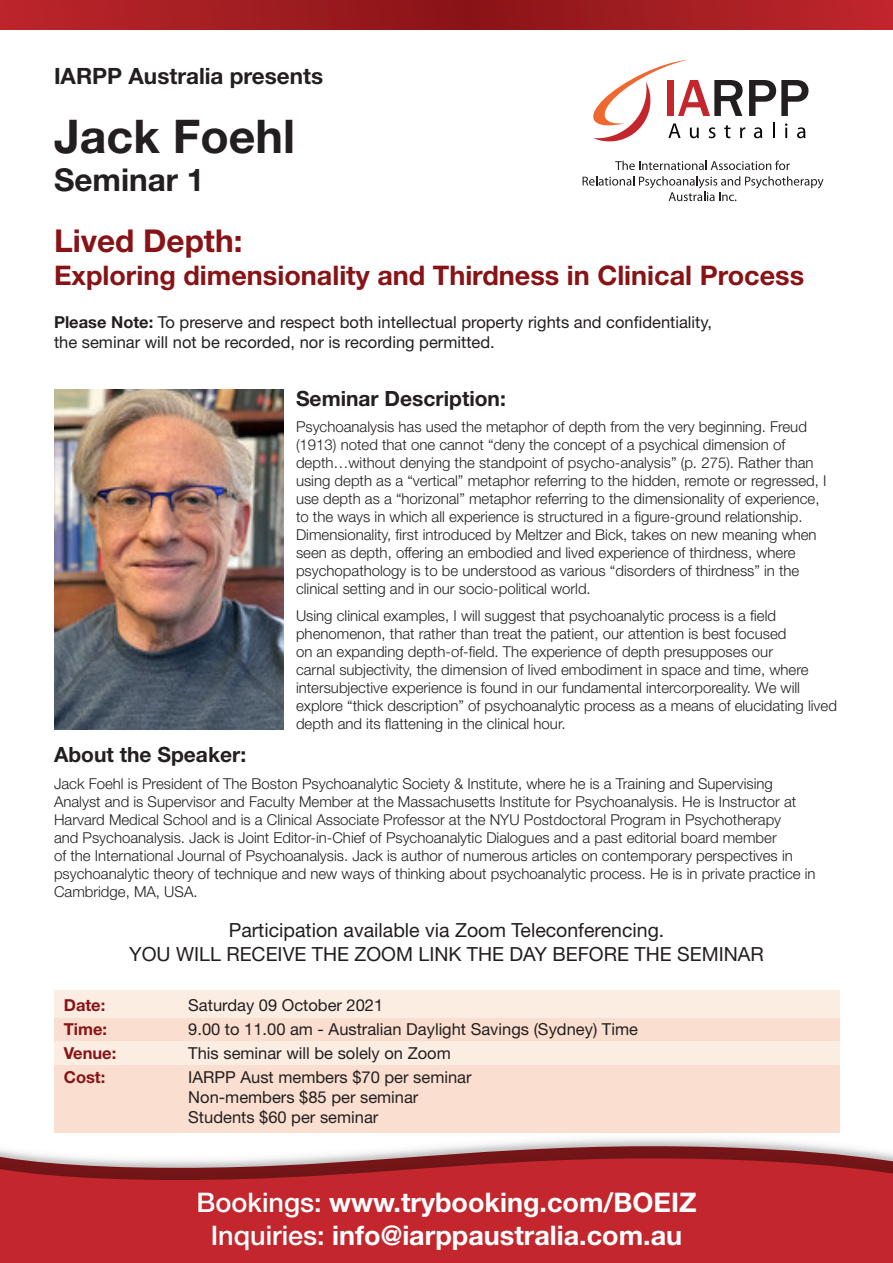
<style>
.page{position:relative;width:893px;height:1263px;background:#fff}
.page>*{position:absolute;margin:0;border:0;box-sizing:border-box;transform-origin:0 0}
.t1{font:700 46.5px "Helvetica Neue";color:#231f20}
.t2{font:700 31.5px "Helvetica Neue";color:#881316}
.t3{font:700 31.5px "Helvetica Neue";color:#231f20}
.t4{font:700 27px "Helvetica Neue";color:#fff}
.t5{font:700 27px "Helvetica Neue";color:#881316}
.t6{font:700 22.5px "Helvetica Neue";color:#231f20}
.t7{font:700 21px "Helvetica Neue";color:#231f20}
.t8{font:19.5px/23.4px "Helvetica Neue";color:#231f20;text-align:center}
.t9{font:16.5px/19.8px "Helvetica Neue";color:#231f20}
.t10{font:700 16.5px "Helvetica Neue";color:#881316}
.t11{font:300 15px/18px "Helvetica Neue";color:#231f20}
.s1{font-weight:700}
.s2{font-weight:500}
</style>
<div class="page">
<div style="left:0;top:1121px;width:893px;height:142px;background:#231f20;opacity:.25"></div>
<svg style="left:0;top:1145px;width:893px;height:118px;background:#be373d"></svg>
<svg style="left:0;top:0;width:893px;height:30px;background:#a31d21"></svg>
<svg style="left:615px;top:161px;width:175px;height:9px"></svg>
<svg style="left:583px;top:176px;width:240px;height:25px"></svg>
<svg style="left:593px;top:60px;width:215px;height:82px"></svg>
<img style="left:54px;top:389px;width:229px;height:341px">
<div style="left:54px;top:990px;width:785px;height:143px;background:#fcede2"></div>
<div style="left:54px;top:1018px;width:785px;height:22px;background:#fadfd0"></div>
<div style="left:54px;top:1065px;width:785px;height:68px;background:#fadfd0"></div>
<p class="t6" style="left:54px;top:62px;width:271px">IARPP Australia presents</p>
<p class="t1" style="left:54px;top:108px;width:243px">Jack Foehl</p>
<p class="t3" style="left:54px;top:160px;width:152px">Seminar 1</p>
<p class="t2" style="left:54px;top:222px;width:190px">Lived Depth:</p>
<p class="t5" style="left:54px;top:258px;width:752px">Exploring dimensionality and Thirdness in Clinical Process</p>
<p class="t9" style="left:54px;top:312px;width:659px"><span class="s1">Please Note:</span> To preserve and respect both intellectual property rights and confidentiality, the seminar will not be recorded, nor is recording permitted.</p>
<p class="t7" style="left:296px;top:385px;width:211px">Seminar Description:</p>
<p class="t11" style="left:296px;top:417px;width:532px">Psychoanalysis has used the metaphor of depth from the very beginning. Freud (1913) noted that one cannot “deny the concept of a psychical dimension of depth…without denying the standpoint of psycho-analysis” (p. 275). Rather than using depth as a “vertical” metaphor referring to the hidden, remote or regressed, I use depth as a “horizonal” metaphor referring to the dimensionality of experience, to the ways in which all experience is structured in a figure-ground relationship.<br>Dimensionality, first introduced by Meltzer and Bick, takes on new meaning when seen as depth, offering an embodied and lived experience of thirdness, where psychopathology is to be understood as various “disorders of thirdness” in the clinical setting and in our socio-political world.</p>
<p class="t11" style="left:296px;top:606px;width:542px">Using clinical examples, I will suggest that psychoanalytic process is a field phenomenon, that rather than treat the patient, our attention is best focused<br>on an expanding depth-of-field. The experience of depth presupposes our<br>carnal subjectivity, the dimension of lived embodiment in space and time, where intersubjective experience is found in our fundamental intercorporeality. We will explore “thick description” of psychoanalytic process as a means of elucidating lived depth and its flattening in the clinical hour.</p>
<p class="t7" style="left:54px;top:742px;width:194px">About the Speaker:</p>
<p class="t11" style="left:54px;top:774px;width:763px">Jack Foehl is President of The Boston Psychoanalytic Society &amp; Institute, where he is a Training and Supervising Analyst and is Supervisor and Faculty Member at the Massachusetts Institute for Psychoanalysis. He is Instructor at Harvard Medical School and is a Clinical Associate Professor at the NYU Postdoctoral Program in Psychotherapy<br>and Psychoanalysis. Jack is Joint Editor-in-Chief of Psychoanalytic Dialogues and a past editorial board member<br>of the International Journal of Psychoanalysis. Jack is author of numerous articles on contemporary perspectives in psychoanalytic theory of technique and new ways of thinking about psychoanalytic process. He is in private practice in Cambridge, MA, USA.</p>
<p class="t8" style="left:129px;top:918px;width:636px">Participation available via Zoom Teleconferencing.<br>YOU WILL RECEIVE THE ZOOM LINK THE DAY BEFORE THE SEMINAR</p>
<p class="t10" style="left:64px;top:995px;width:43px">Date:</p>
<p class="t9" style="left:188px;top:995px;width:197px">Saturday 09 October 2021</p>
<p class="t10" style="left:64px;top:1019px;width:45px">Time:</p>
<p class="t9" style="left:188px;top:1019px;width:451px">9.00 to 11.00 am - Australian Daylight Savings (Sydney) Time</p>
<p class="t10" style="left:64px;top:1043px;width:54px">Venue:</p>
<p class="t9" style="left:188px;top:1043px;width:264px">This seminar will be solely on Zoom</p>
<p class="t10" style="left:64px;top:1067px;width:43px">Cost:</p>
<p class="t9" style="left:188px;top:1067px;width:285px">IARPP Aust members $70 per seminar<br>Non-members $85 per seminar<br>Students $60 per seminar</p>
<p class="t4" style="left:196px;top:1186px;width:501px"><span class="s2">Bookings:</span> www.trybooking.com/BOEIZ</p>
<p class="t4" style="left:211px;top:1218px;width:473px"><span class="s2">Inquiries:</span> info@iarppaustralia.com.au</p>
</div>
